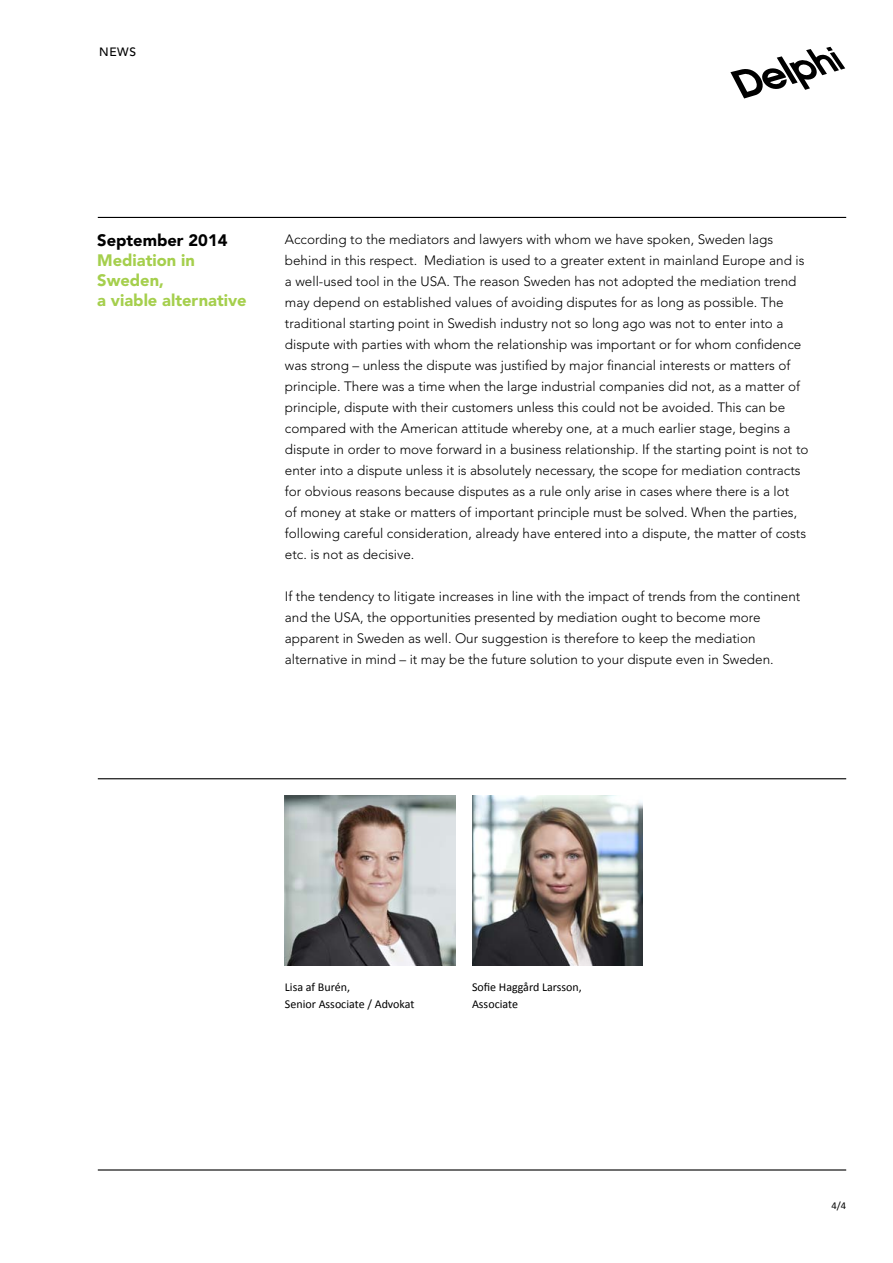
<style>
.page{position:relative;width:893px;height:1263px;background:#fff}
.page>*{position:absolute;margin:0;border:0;box-sizing:border-box;transform-origin:0 0}
.t1{font:900 16.5px/19.8px "Avenir LT Std";color:#a5cf4d}
.t2{font:900 16.5px "Avenir LT Std";color:#000}
.t3{font:300 13.5px/21px "Avenir LT Std";color:#000}
.t4{font:12px/16.5px "Calibri";color:#000}
.t5{font:500 12px "Avenir LT Std";color:#000}
.t6{font:10.5px "Calibri";color:#000}
</style>
<div class="page">
<svg style="left:730px;top:47px;width:115px;height:51px"></svg>
<hr style="left:98px;top:1169px;width:748px;height:1px;background:#000">
<hr style="left:98px;top:217px;width:748px;height:1px;background:#000">
<hr style="left:98px;top:778px;width:748px;height:1px;background:#000">
<img style="left:285px;top:795px;width:170px;height:170px">
<img style="left:472px;top:795px;width:170px;height:170px">
<p class="t5" style="left:99px;top:45px;width:38px">NEWS</p>
<p class="t2" style="left:97px;top:231px;width:132px">September 2014</p>
<p class="t1" style="left:97px;top:250px;width:151px">Mediation in<br>Sweden,<br>a viable alternative</p>
<p class="t3" style="left:285px;top:229px;width:525px">According to the mediators and lawyers with whom we have spoken, Sweden lags behind in this respect. Mediation is used to a greater extent in mainland Europe and is a well-used tool in the USA. The reason Sweden has not adopted the mediation trend may depend on established values of avoiding disputes for as long as possible. The traditional starting point in Swedish industry not so long ago was not to enter into a dispute with parties with whom the relationship was important or for whom confidence was strong – unless the dispute was justified by major financial interests or matters of principle. There was a time when the large industrial companies did not, as a matter of principle, dispute with their customers unless this could not be avoided. This can be compared with the American attitude whereby one, at a much earlier stage, begins a dispute in order to move forward in a business relationship. If the starting point is not to enter into a dispute unless it is absolutely necessary, the scope for mediation contracts for obvious reasons because disputes as a rule only arise in cases where there is a lot<br>of money at stake or matters of important principle must be solved. When the parties, following careful consideration, already have entered into a dispute, the matter of costs etc. is not as decisive.</p>
<p class="t3" style="left:285px;top:586px;width:517px">If the tendency to litigate increases in line with the impact of trends from the continent and the USA, the opportunities presented by mediation ought to become more apparent in Sweden as well. Our suggestion is therefore to keep the mediation alternative in mind – it may be the future solution to your dispute even in Sweden.</p>
<p class="t4" style="left:285px;top:979px;width:131px">Lisa af Burén,<br>Senior Associate / Advokat</p>
<p class="t4" style="left:472px;top:979px;width:111px">Sofie Haggård Larsson,<br>Associate</p>
<p class="t6" style="left:831px;top:1199px;width:16px">4/4</p>
</div>
